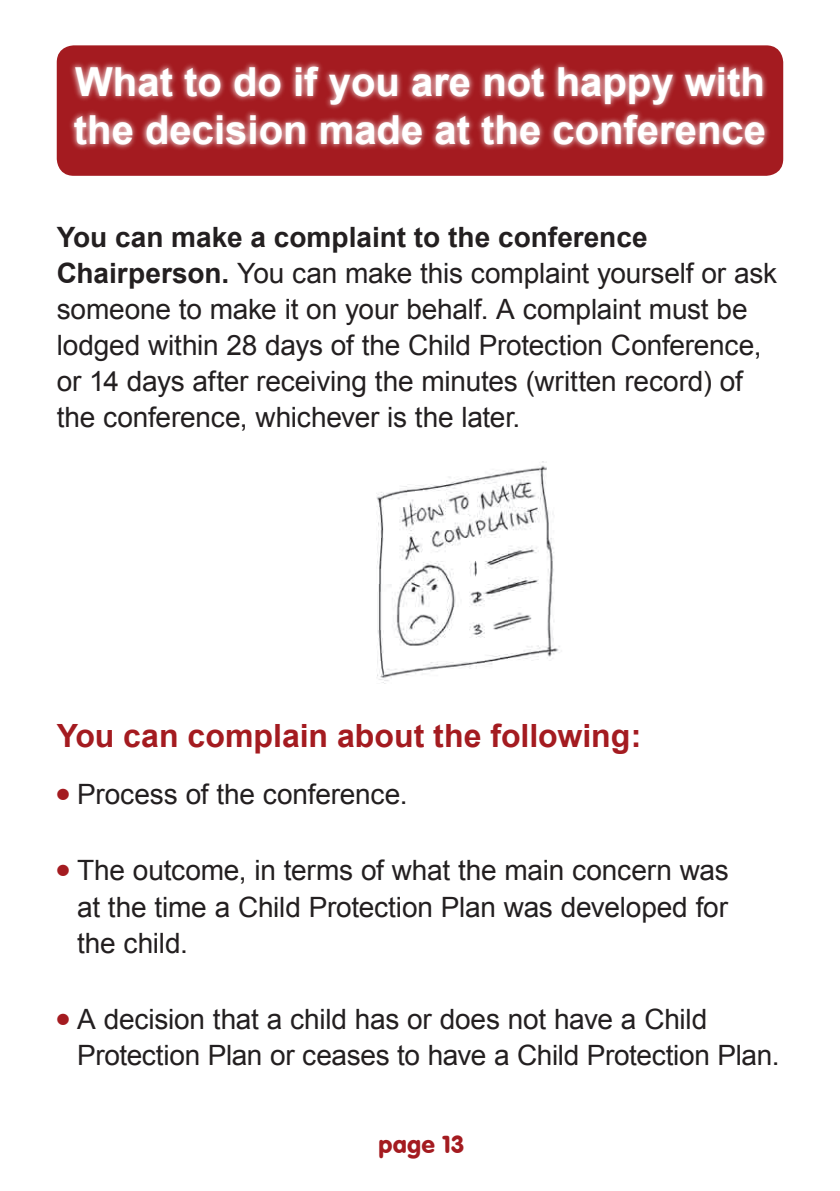
<style>
.page{position:relative;width:840px;height:1191px;background:#fff}
.page>*{position:absolute;margin:0;border:0;box-sizing:border-box;transform-origin:0 0}
.t1{font:700 40px/48px "Arial";color:#fff}
.t2{font:700 32px "Arial";color:#a41b20}
.t3{font:28px/36px "Arial";letter-spacing:-.01em;color:#231f20}
.t4{font:24px "VAG Rounded BT";color:#a41b20}
.s1{font-weight:700}
.s2{color:#a41b20}
</style>
<div class="page">
<div style="left:57px;top:45px;width:725px;height:131px;background:#a41b20"></div>
<svg style="left:68px;top:59px;width:703px;height:93px;background:#b84e52"></svg>
<img style="left:376px;top:462px;width:184px;height:222px">
<h1 class="t1" style="left:74px;top:59px;width:693px">What to do if you are not happy with the decision made at the conference</h1>
<p class="t3" style="left:57px;top:220px;width:721px"><span class="s1">You can make a complaint to the conference Chairperson.</span> You can make this complaint yourself or ask someone to make it on your behalf. A complaint must be lodged within 28 days of the Child Protection Conference, or 14 days after receiving the minutes (written record) of the conference, whichever is the later.</p>
<p class="t2" style="left:57px;top:715px;width:586px">You can complain about the following:</p>
<p class="t3" style="left:57px;top:777px;width:352px"><span class="s2">●</span> Process of the conference.</p>
<p class="t3" style="left:77px;top:853px;width:652px;text-align:justify;text-indent:-20px"><span class="s2">●</span> The outcome, in terms of what the main concern was at the time a Child Protection Plan was developed for the child.</p>
<p class="t3" style="left:77px;top:1001px;width:703px;text-indent:-20px"><span class="s2">●</span> A decision that a child has or does not have a Child<br>Protection Plan or ceases to have a Child Protection Plan.</p>
<p class="t4" style="left:378px;top:1128px;width:88px">page 13</p>
</div>
